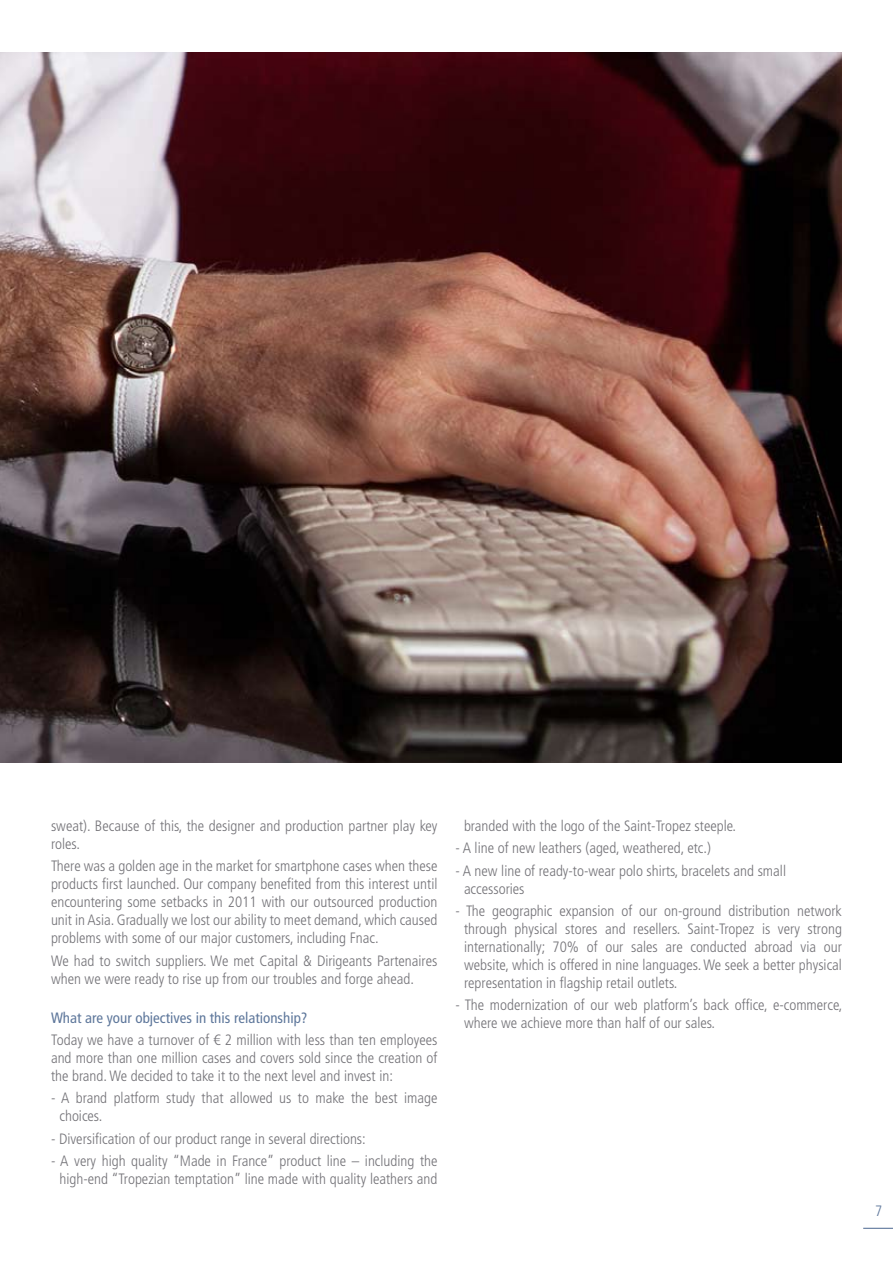
<style>
.page{position:relative;width:893px;height:1263px;background:#fff}
.page>*{position:absolute;margin:0;border:0;box-sizing:border-box;transform-origin:0 0}
.t1{font:300 condensed 15px/18px "Frutiger LT";color:#747378}
.t2{font:condensed 15px "Frutiger LT";color:#5e779b}
.t3{font:300 condensed 15px "Frutiger";color:#5e779b}
</style>
<div class="page">
<hr style="left:863px;top:1228px;width:30px;height:1px;background:#5e779b">
<img style="left:0;top:53px;width:842px;height:710px">
<p class="t1" style="left:51px;top:817px;width:388px">sweat). Because of this, the designer and production partner play key roles.</p>
<p class="t1" style="left:51px;top:857px;width:388px;text-align:justify">There was a golden age in the market for smartphone cases when these products first launched. Our company benefited from this interest until encountering some setbacks in 2011 with our outsourced production unit in Asia. Gradually we lost our ability to meet demand, which caused problems with some of our major customers, including Fnac.</p>
<p class="t1" style="left:51px;top:952px;width:388px">We had to switch suppliers. We met Capital &amp; Dirigeants Partenaires when we were ready to rise up from our troubles and forge ahead.</p>
<p class="t2" style="left:51px;top:1009px;width:258px">What are your objectives in this relationship?</p>
<p class="t1" style="left:51px;top:1031px;width:388px;text-align:justify">Today we have a turnover of € 2 million with less than ten employees and more than one million cases and covers sold since the creation of the brand. We decided to take it to the next level and invest in:</p>
<p class="t1" style="left:60px;top:1089px;width:379px;text-indent:-9px">- A brand platform study that allowed us to make the best image choices.</p>
<p class="t1" style="left:51px;top:1130px;width:316px">- Diversification of our product range in several directions:</p>
<p class="t1" style="left:51px;top:1152px;width:388px;text-align:center">- A very high quality “Made in France” product line – including the high-end “Tropezian temptation” line made with quality leathers and</p>
<p class="t1" style="left:464px;top:817px;width:274px">branded with the logo of the Saint-Tropez steeple.</p>
<p class="t1" style="left:455px;top:839px;width:257px">- A line of new leathers (aged, weathered, etc.)</p>
<p class="t1" style="left:464px;top:862px;width:324px;text-indent:-9px">- A new line of ready-to-wear polo shirts, bracelets and small accessories</p>
<p class="t1" style="left:464px;top:902px;width:379px;text-align:justify;text-indent:-9px">- The geographic expansion of our on-ground distribution network through physical stores and resellers. Saint-Tropez is very strong internationally; 70% of our sales are conducted abroad via our website, which is offered in nine languages. We seek a better physical representation in flagship retail outlets.</p>
<p class="t1" style="left:464px;top:996px;width:380px;text-indent:-9px">- The modernization of our web platform’s back office, e-commerce, where we achieve more than half of our sales.</p>
<p class="t3" style="left:875px;top:1203px;width:9px">7</p>
</div>
